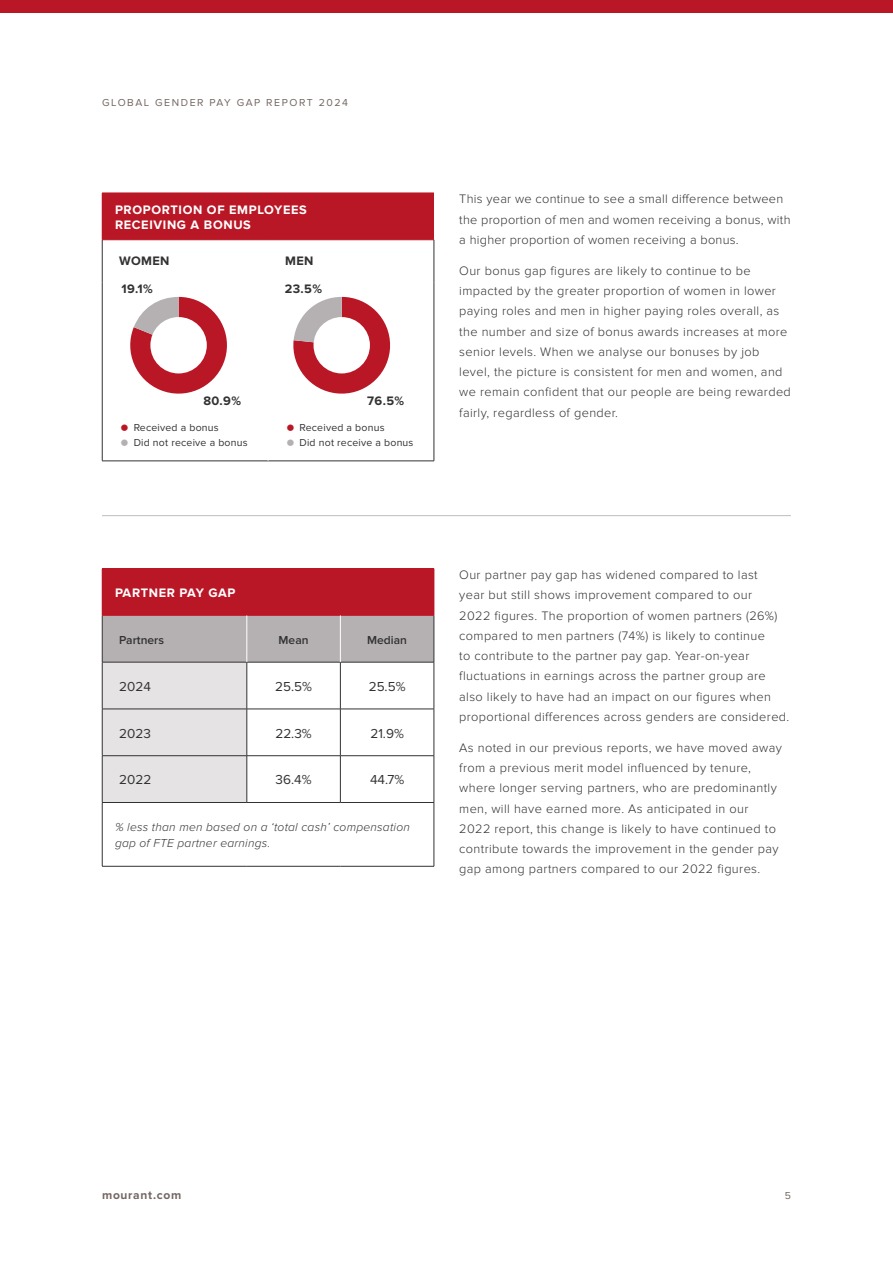
<style>
.page{position:relative;width:893px;height:1263px;background:#fff}
.page>*{position:absolute;margin:0;border:0;box-sizing:border-box;transform-origin:0 0}
.t1{font:13.5px "Proxima Nova";color:#333232}
.t2{font:300 12.75px/20.2px "Proxima Nova";letter-spacing:.03em;color:#333232}
.t3{font:700 12.75px/15px "Proxima Nova";letter-spacing:.05em;color:#fff}
.t4{font:700 12.75px "Proxima Nova";letter-spacing:.03em;color:#333232}
.t5{font:italic 300 12px/16.5px "Proxima Nova";letter-spacing:.02em;color:#333232}
.t6{font:600 12px "Proxima Nova";color:#333232}
.t7{font:700 12px "Proxima Nova";letter-spacing:.06em;color:#746661}
.t8{font:10.5px "Proxima Nova";letter-spacing:.02em;color:#333232}
.t9{font:10.5px "Proxima Nova";letter-spacing:.15em;color:#746661}
.s1{font-size:30px;color:#ba1726}
.s2{font-size:30px;color:#b5b1b2}
</style>
<div class="page">
<div style="left:102px;top:193px;width:332px;height:47px;background:#ba1726"></div>
<svg style="left:103px;top:240px;width:331px;height:221px"></svg>
<hr style="left:102px;top:240px;width:1px;height:42px;background:#333232">
<hr style="left:102px;top:282px;width:1px;height:179px;background:#333232">
<hr style="left:434px;top:240px;width:1px;height:42px;background:#333232">
<hr style="left:102px;top:461px;width:166px;height:1px;background:#333232">
<hr style="left:268px;top:461px;width:166px;height:1px;background:#333232">
<hr style="left:268px;top:282px;width:1px;height:179px;background:#fff">
<hr style="left:434px;top:282px;width:1px;height:179px;background:#333232">
<svg style="left:124px;top:297px;width:109px;height:103px"></svg>
<svg style="left:291px;top:297px;width:102px;height:99px"></svg>
<div style="left:0;top:0;width:893px;height:13px;background:#ba1726"></div>
<div style="left:150px;top:317px;width:57px;height:56px;background:#fff;border-radius:50%"></div>
<div style="left:313px;top:317px;width:57px;height:56px;background:#fff;border-radius:50%"></div>
<hr style="left:102px;top:515px;width:689px;height:1px;background:#c0bdbe">
<div style="left:102px;top:569px;width:332px;height:46px;background:#ba1726"></div>
<svg style="left:103px;top:616px;width:331px;height:186px"></svg>
<hr style="left:102px;top:568px;width:145px;height:1px;background:#ba1726">
<hr style="left:247px;top:568px;width:93px;height:1px;background:#ba1726">
<hr style="left:340px;top:568px;width:94px;height:1px;background:#ba1726">
<hr style="left:434px;top:569px;width:1px;height:46px;background:#ba1726">
<hr style="left:102px;top:615px;width:145px;height:1px;background:#ba1726">
<hr style="left:247px;top:615px;width:93px;height:1px;background:#ba1726">
<hr style="left:340px;top:615px;width:94px;height:1px;background:#ba1726">
<hr style="left:102px;top:615px;width:1px;height:47px;background:#333232">
<hr style="left:434px;top:615px;width:1px;height:47px;background:#333232">
<hr style="left:102px;top:662px;width:145px;height:1px;background:#333232">
<hr style="left:102px;top:662px;width:1px;height:47px;background:#333232">
<hr style="left:247px;top:662px;width:93px;height:1px;background:#333232">
<hr style="left:247px;top:662px;width:1px;height:47px;background:#333232">
<hr style="left:340px;top:662px;width:94px;height:1px;background:#333232">
<hr style="left:340px;top:662px;width:1px;height:47px;background:#333232">
<hr style="left:434px;top:662px;width:1px;height:47px;background:#333232">
<hr style="left:102px;top:709px;width:145px;height:1px;background:#333232">
<hr style="left:102px;top:709px;width:1px;height:46px;background:#333232">
<hr style="left:247px;top:709px;width:93px;height:1px;background:#333232">
<hr style="left:247px;top:709px;width:1px;height:46px;background:#333232">
<hr style="left:340px;top:709px;width:94px;height:1px;background:#333232">
<hr style="left:340px;top:709px;width:1px;height:46px;background:#333232">
<hr style="left:434px;top:709px;width:1px;height:46px;background:#333232">
<hr style="left:102px;top:755px;width:145px;height:1px;background:#333232">
<hr style="left:102px;top:756px;width:1px;height:46px;background:#333232">
<hr style="left:247px;top:755px;width:93px;height:1px;background:#333232">
<hr style="left:247px;top:756px;width:1px;height:46px;background:#333232">
<hr style="left:340px;top:755px;width:94px;height:1px;background:#333232">
<hr style="left:340px;top:756px;width:1px;height:46px;background:#333232">
<hr style="left:434px;top:756px;width:1px;height:46px;background:#333232">
<hr style="left:247px;top:615px;width:1px;height:47px;background:#fff">
<hr style="left:340px;top:615px;width:1px;height:47px;background:#fff">
<hr style="left:102px;top:802px;width:145px;height:1px;background:#333232">
<hr style="left:102px;top:803px;width:1px;height:63px;background:#333232">
<hr style="left:247px;top:802px;width:93px;height:1px;background:#333232">
<hr style="left:340px;top:802px;width:94px;height:1px;background:#333232">
<hr style="left:434px;top:803px;width:1px;height:63px;background:#333232">
<hr style="left:102px;top:866px;width:145px;height:1px;background:#333232">
<hr style="left:247px;top:866px;width:93px;height:1px;background:#333232">
<hr style="left:340px;top:866px;width:94px;height:1px;background:#333232">
<p class="t9" style="left:102px;top:97px;width:248px">GLOBAL GENDER PAY GAP REPORT 2024</p>
<p class="t3" style="left:115px;top:202px;width:193px">PROPORTION OF EMPLOYEES<br>RECEIVING A BONUS</p>
<p class="t4" style="left:119px;top:254px;width:52px">WOMEN</p>
<p class="t4" style="left:285px;top:254px;width:30px">MEN</p>
<p class="t4" style="left:122px;top:281px;width:33px">19.1%</p>
<p class="t4" style="left:285px;top:281px;width:39px">23.5%</p>
<p class="t4" style="left:203px;top:393px;width:39px">80.9%</p>
<p class="t8" style="left:119px;top:421px;width:101px"><span class="s1">•</span> Received a bonus</p>
<p class="t8" style="left:119px;top:436px;width:130px"><span class="s2">•</span> Did not receive a bonus</p>
<p class="t4" style="left:367px;top:393px;width:38px">76.5%</p>
<p class="t8" style="left:285px;top:421px;width:101px"><span class="s1">•</span> Received a bonus</p>
<p class="t8" style="left:285px;top:436px;width:130px"><span class="s2">•</span> Did not receive a bonus</p>
<p class="t2" style="left:459px;top:189px;width:333px">This year we continue to see a small difference between the proportion of men and women receiving a bonus, with a higher proportion of women receiving a bonus.</p>
<p class="t2" style="left:459px;top:261px;width:333px">Our bonus gap figures are likely to continue to be impacted by the greater proportion of women in lower paying roles and men in higher paying roles overall, as the number and size of bonus awards increases at more senior levels. When we analyse our bonuses by job level, the picture is consistent for men and women, and we remain confident that our people are being rewarded fairly, regardless of gender.</p>
<p class="t3" style="left:115px;top:585px;width:122px">PARTNER PAY GAP</p>
<p class="t6" style="left:119px;top:633px;width:46px">Partners</p>
<p class="t6" style="left:279px;top:633px;width:31px">Mean</p>
<p class="t6" style="left:367px;top:633px;width:41px">Median</p>
<p class="t1" style="left:119px;top:679px;width:33px">2024</p>
<p class="t1" style="left:275px;top:679px;width:38px">25.5%</p>
<p class="t1" style="left:369px;top:679px;width:38px">25.5%</p>
<p class="t1" style="left:119px;top:725px;width:33px">2023</p>
<p class="t1" style="left:275px;top:725px;width:38px">22.3%</p>
<p class="t1" style="left:370px;top:725px;width:35px">21.9%</p>
<p class="t1" style="left:119px;top:772px;width:34px">2022</p>
<p class="t1" style="left:276px;top:772px;width:38px">36.4%</p>
<p class="t1" style="left:370px;top:772px;width:36px">44.7%</p>
<p class="t5" style="left:115px;top:819px;width:296px">% less than men based on a ‘total cash’ compensation gap of FTE partner earnings.</p>
<p class="t2" style="left:459px;top:565px;width:332px">Our partner pay gap has widened compared to last<br>year but still shows improvement compared to our<br>2022 figures. The proportion of women partners (26%) compared to men partners (74%) is likely to continue<br>to contribute to the partner pay gap. Year-on-year fluctuations in earnings across the partner group are also likely to have had an impact on our figures when proportional differences across genders are considered.</p>
<p class="t2" style="left:459px;top:738px;width:324px">As noted in our previous reports, we have moved away from a previous merit model influenced by tenure, where longer serving partners, who are predominantly men, will have earned more. As anticipated in our 2022 report, this change is likely to have continued to contribute towards the improvement in the gender pay gap among partners compared to our 2022 figures.</p>
<p class="t7" style="left:102px;top:1188px;width:81px">mourant.com</p>
<p class="t9" style="left:785px;top:1189px;width:8px">5</p>
</div>
